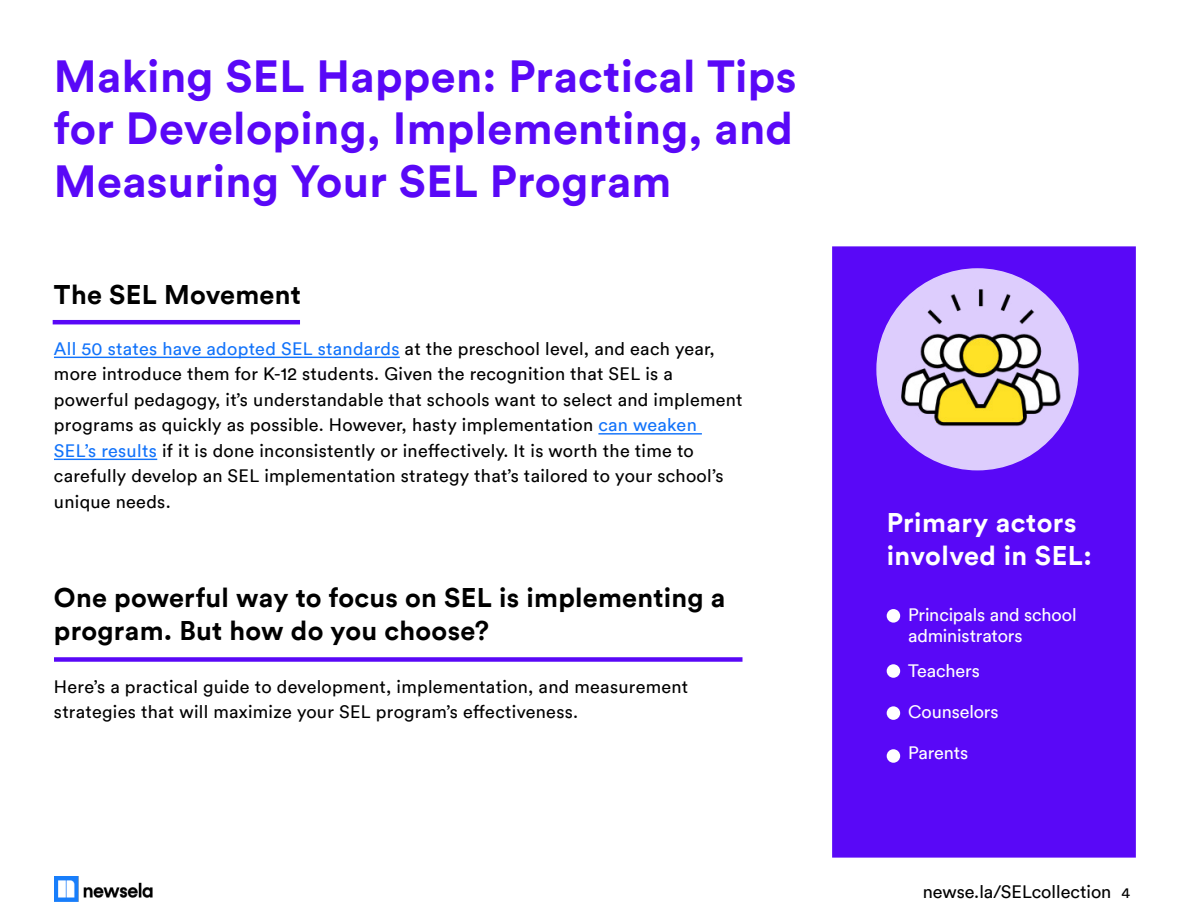
<style>
.page{position:relative;width:1188px;height:918px;background:#fff}
.page>*{position:absolute;margin:0;border:0;box-sizing:border-box;transform-origin:0 0}
.t1{font:700 45px/52.5px "Circular";letter-spacing:.01em;color:#5908f7;text-align:justify}
.t2{font:700 27px/33px "Circular";letter-spacing:.01em;color:#000}
.t3{font:700 27px/33px "Circular";letter-spacing:.015em;color:#fff}
.t4{font:18px/25.5px "Circular";letter-spacing:.015em;color:#000}
.t5{font:18px/21px "Circular";letter-spacing:-.005em;color:#fff}
.s1{color:#1273fa}
.s2{font-size:15px}
</style>
<div class="page">
<img style="left:54px;top:877px;width:99px;height:24px">
<hr style="left:54px;top:357px;width:346px;height:1px;background:#1273fa">
<hr style="left:598px;top:433px;width:104px;height:2px;background:#1273fa">
<hr style="left:54px;top:459px;width:103px;height:1px;background:#1273fa">
<hr style="left:53px;top:320px;width:247px;height:4px;background:#5908f7">
<div style="left:54px;top:657px;width:688px;height:5px;background:#5908f7"></div>
<div style="left:832px;top:246px;width:304px;height:612px;background:#5908f7;border:4px solid #5908f7"></div>
<div style="left:877px;top:269px;width:201px;height:201px;background:#ddcdfd;border-radius:50%"></div>
<img style="left:889px;top:281px;width:177px;height:158px">
<div style="left:887px;top:609px;width:13px;height:14px;background:#fff;border-radius:50%"></div>
<div style="left:887px;top:664px;width:13px;height:14px;background:#fff;border-radius:50%"></div>
<div style="left:887px;top:706px;width:13px;height:14px;background:#fff;border-radius:50%"></div>
<div style="left:887px;top:749px;width:13px;height:14px;background:#fff;border-radius:50%"></div>
<h1 class="t1" style="left:54px;top:49px;width:744px">Making SEL Happen: Practical Tips for Developing, Implementing, and Measuring Your SEL Program</h1>
<h2 class="t2" style="left:54px;top:277px;width:248px">The SEL Movement</h2>
<p class="t4" style="left:54px;top:335px;width:690px"><span class="s1">All 50 states have adopted SEL standards</span> at the preschool level, and each year, more introduce them for K-12 students. Given the recognition that SEL is a powerful pedagogy, it’s understandable that schools want to select and implement programs as quickly as possible. However, hasty implementation <span class="s1">can weaken SEL’s results</span> if it is done inconsistently or ineffectively. It is worth the time to carefully develop an SEL implementation strategy that’s tailored to your school’s unique needs.</p>
<h2 class="t2" style="left:54px;top:581px;width:673px">One powerful way to focus on SEL is implementing a program. But how do you choose?</h2>
<p class="t4" style="left:54px;top:674px;width:636px">Here’s a practical guide to development, implementation, and measurement strategies that will maximize your SEL program’s effectiveness.</p>
<h2 class="t3" style="left:887px;top:505px;width:207px">Primary actors involved in SEL:</h2>
<p class="t5" style="left:908px;top:604px;width:170px">Principals and school administrators</p>
<p class="t5" style="left:908px;top:660px;width:73px">Teachers</p>
<p class="t5" style="left:908px;top:701px;width:92px">Counselors</p>
<p class="t5" style="left:908px;top:742px;width:62px">Parents</p>
<p class="t4" style="left:923px;top:878px;width:209px">newse.la/SELcollection <span class="s2">4</span></p>
</div>
